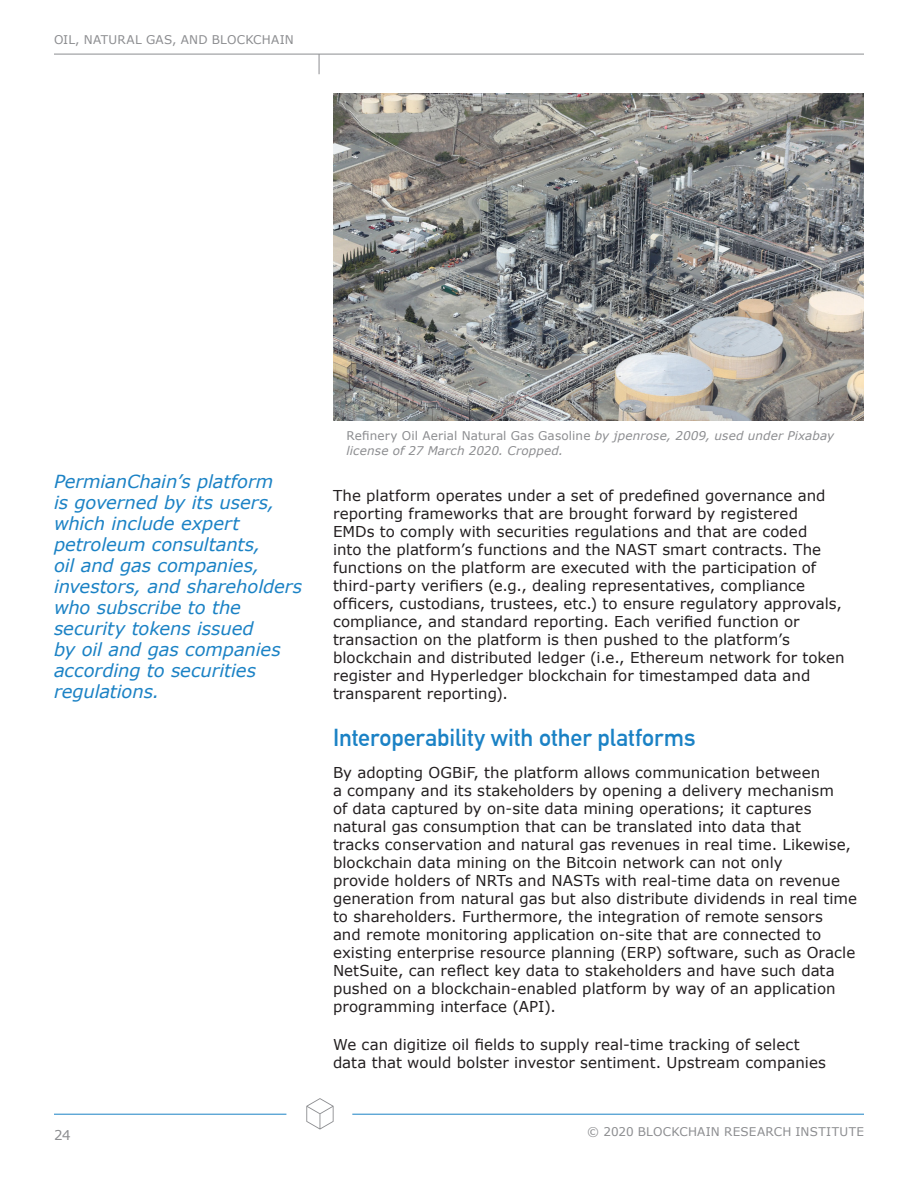
<style>
.page{position:relative;width:918px;height:1188px;background:#fff}
.page>*{position:absolute;margin:0;border:0;box-sizing:border-box;transform-origin:0 0}
.Body_-_Second-level{font:700 24px "DIN Alternate";letter-spacing:-.005em;color:#1b82c5}
.Pull_Quote_-_Body{font:italic 18px/21px "Verdana";letter-spacing:-.005em;color:#1b82c5}
.Body{font:15px/18px "Verdana";letter-spacing:.005em;color:#231f20}
.t1{font:13.5px "Verdana";color:#8c8d90}
.Figure_-_Source{font:italic 12px/15px "Verdana";letter-spacing:.01em;color:#8c8d90}
.t2{font:12px "Verdana";letter-spacing:.02em;color:#8c8d90}
.s1{font-style:normal}
</style>
<div class="page">
<hr style="left:352px;top:1114px;width:512px;height:1px;background:#1b82c5">
<hr style="left:54px;top:1114px;width:232px;height:1px;background:#1b82c5">
<svg style="left:306px;top:1098px;width:28px;height:32px"></svg>
<hr style="left:54px;top:54px;width:810px;height:1px;background:#8c8d90">
<svg style="left:319px;top:54px;width:1px;height:20px"></svg>
<img style="left:333px;top:94px;width:531px;height:327px">
<p class="t2" style="left:54px;top:32px;width:241px">OIL, NATURAL GAS, AND BLOCKCHAIN</p>
<p class="Pull_Quote_-_Body" style="left:54px;top:471px;width:250px">PermianChain’s platform<br>is governed by its users, which include expert petroleum consultants,<br>oil and gas companies, investors, and shareholders who subscribe to the security tokens issued<br>by oil and gas companies according to securities regulations.</p>
<p class="t1" style="left:54px;top:1127px;width:18px">24</p>
<p class="Figure_-_Source" style="left:346px;top:428px;width:489px"><span class="s1">Refinery Oil Aerial Natural Gas Gasoline</span> by jpenrose, 2009, used under Pixabay license of 27 March 2020. Cropped.</p>
<p class="Body" style="left:333px;top:487px;width:513px">The platform operates under a set of predefined governance and reporting frameworks that are brought forward by registered<br>EMDs to comply with securities regulations and that are coded<br>into the platform’s functions and the NAST smart contracts. The functions on the platform are executed with the participation of third-party verifiers (e.g., dealing representatives, compliance officers, custodians, trustees, etc.) to ensure regulatory approvals, compliance, and standard reporting. Each verified function or transaction on the platform is then pushed to the platform’s blockchain and distributed ledger (i.e., Ethereum network for token register and Hyperledger blockchain for timestamped data and transparent reporting).</p>
<p class="Body_-_Second-level" style="left:333px;top:720px;width:364px">Interoperability with other platforms</p>
<p class="Body" style="left:333px;top:764px;width:526px">By adopting OGBiF, the platform allows communication between<br>a company and its stakeholders by opening a delivery mechanism<br>of data captured by on-site data mining operations; it captures natural gas consumption that can be translated into data that<br>tracks conservation and natural gas revenues in real time. Likewise, blockchain data mining on the Bitcoin network can not only<br>provide holders of NRTs and NASTs with real-time data on revenue generation from natural gas but also distribute dividends in real time to shareholders. Furthermore, the integration of remote sensors<br>and remote monitoring application on-site that are connected to existing enterprise resource planning (ERP) software, such as Oracle NetSuite, can reflect key data to stakeholders and have such data pushed on a blockchain-enabled platform by way of an application programming interface (API).</p>
<p class="Body" style="left:333px;top:1036px;width:494px">We can digitize oil fields to supply real-time tracking of select data that would bolster investor sentiment. Upstream companies</p>
<p class="t2" style="left:587px;top:1124px;width:278px">© 2020 BLOCKCHAIN RESEARCH INSTITUTE</p>
</div>
